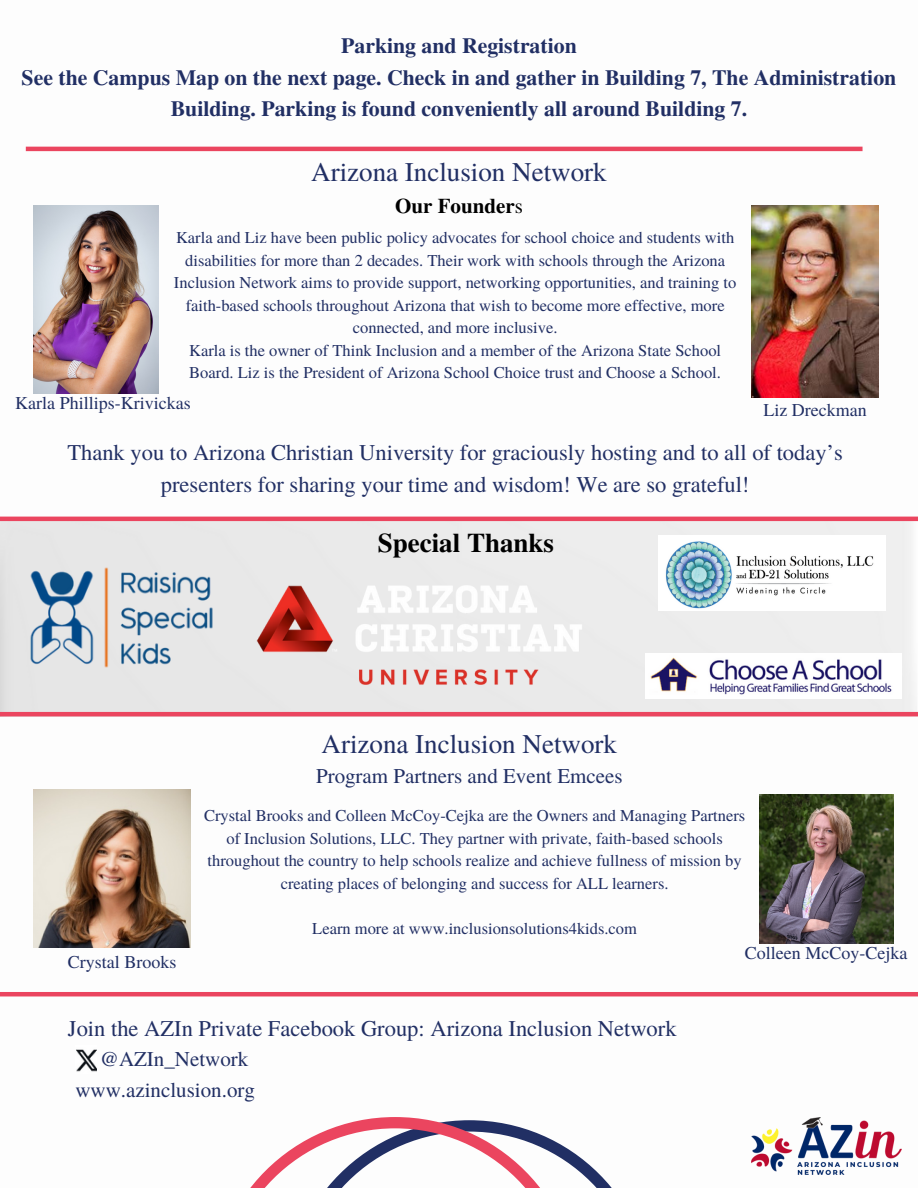
<style>
.page{position:relative;width:918px;height:1188px;background:#fff}
.page>*{position:absolute;margin:0;border:0;box-sizing:border-box;transform-origin:0 0}
.t1{font:27px "Te X Gyre Termes";color:#212f64}
.t2{font:700 27px "Te X Gyre Termes";color:#000}
.t3{font:22.5px/31.5px "Te X Gyre Termes";color:#212f64;text-align:center}
.t4{font:700 21.75px/31.5px "Te X Gyre Termes";color:#212f64;text-align:center}
.t5{font:21px "Te X Gyre Termes";color:#212f64}
.t6{font:700 21px "Te X Gyre Termes";color:#000}
.t7{font:18px "Te X Gyre Termes";color:#212f64}
.t8{font:16.5px/22.5px "Te X Gyre Termes";color:#212f64;text-align:center}
.s1{font-weight:400}
</style>
<div class="page">
<img style="left:751px;top:1117px;width:150px;height:57px">
<img style="left:34px;top:206px;width:125px;height:188px">
<img style="left:751px;top:206px;width:128px;height:191px">
<img style="left:26px;top:564px;width:192px;height:108px">
<img style="left:229px;top:576px;width:381px;height:127px">
<img style="left:650px;top:657px;width:243px;height:38px">
<img style="left:665px;top:541px;width:209px;height:68px">
<img style="left:34px;top:789px;width:156px;height:159px">
<img style="left:760px;top:795px;width:133px;height:148px">
<hr style="left:0;top:517px;width:918px;height:4px;background:#eb455f">
<hr style="left:26px;top:147px;width:837px;height:4px;background:#eb455f">
<hr style="left:0;top:712px;width:918px;height:4px;background:#eb455f">
<img style="left:76px;top:1049px;width:21px;height:23px">
<hr style="left:0;top:992px;width:918px;height:4px;background:#eb455f">
<svg style="left:250px;top:1117px;width:362px;height:71px"></svg>
<p class="t4" style="left:22px;top:29px;width:876px">Parking and Registration<br>See the Campus Map on the next page. Check in and gather in Building 7, The Administration<br>Building. Parking is found conveniently all around Building 7.</p>
<h1 class="t1" style="left:311px;top:153px;width:297px">Arizona Inclusion Network</h1>
<p class="t6" style="left:395px;top:189px;width:129px">Our Founder<span class="s1">s</span></p>
<p class="t8" style="left:174px;top:226px;width:564px">Karla and Liz have been public policy advocates for school choice and students with disabilities for more than 2 decades. Their work with schools through the Arizona Inclusion Network aims to provide support, networking opportunities, and training to faith-based schools throughout Arizona that wish to become more effective, more connected, and more inclusive.</p>
<p class="t8" style="left:189px;top:338px;width:534px;text-align:left">Karla is the owner of Think Inclusion and a member of the Arizona State School<br>Board. Liz is the President of Arizona School Choice trust and Choose a School.</p>
<p class="t7" style="left:15px;top:390px;width:177px">Karla Phillips-Krivickas</p>
<p class="t7" style="left:763px;top:397px;width:105px">Liz Dreckman</p>
<h4 class="t3" style="left:67px;top:436px;width:777px">Thank you to Arizona Christian University for graciously hosting and to all of today’s presenters for sharing your time and wisdom! We are so grateful!</h4>
<p class="t2" style="left:378px;top:522px;width:178px">Special Thanks</p>
<p class="t1" style="left:322px;top:725px;width:297px">Arizona Inclusion Network</p>
<p class="t5" style="left:316px;top:761px;width:308px">Program Partners and Event Emcees</p>
<h4 class="t7" style="left:68px;top:949px;width:110px">Crystal Brooks</h4>
<p class="t8" style="left:204px;top:804px;width:543px">Crystal Brooks and Colleen McCoy-Cejka are the Owners and Managing Partners of Inclusion Solutions, LLC. They partner with private, faith-based schools throughout the country to help schools realize and achieve fullness of mission by creating places of belonging and success for ALL learners.</p>
<p class="t8" style="left:312px;top:916px;width:326px">Learn more at www.inclusionsolutions4kids.com</p>
<p class="t7" style="left:745px;top:940px;width:164px">Colleen McCoy-Cejka</p>
<p class="t3" style="left:68px;top:1011px;width:610px">Join the AZIn Private Facebook Group: Arizona Inclusion Network</p>
<h4 class="t5" style="left:100px;top:1044px;width:150px">@AZIn_Network</h4>
<h4 class="t5" style="left:75px;top:1075px;width:181px">www.azinclusion.org</h4>
</div>
